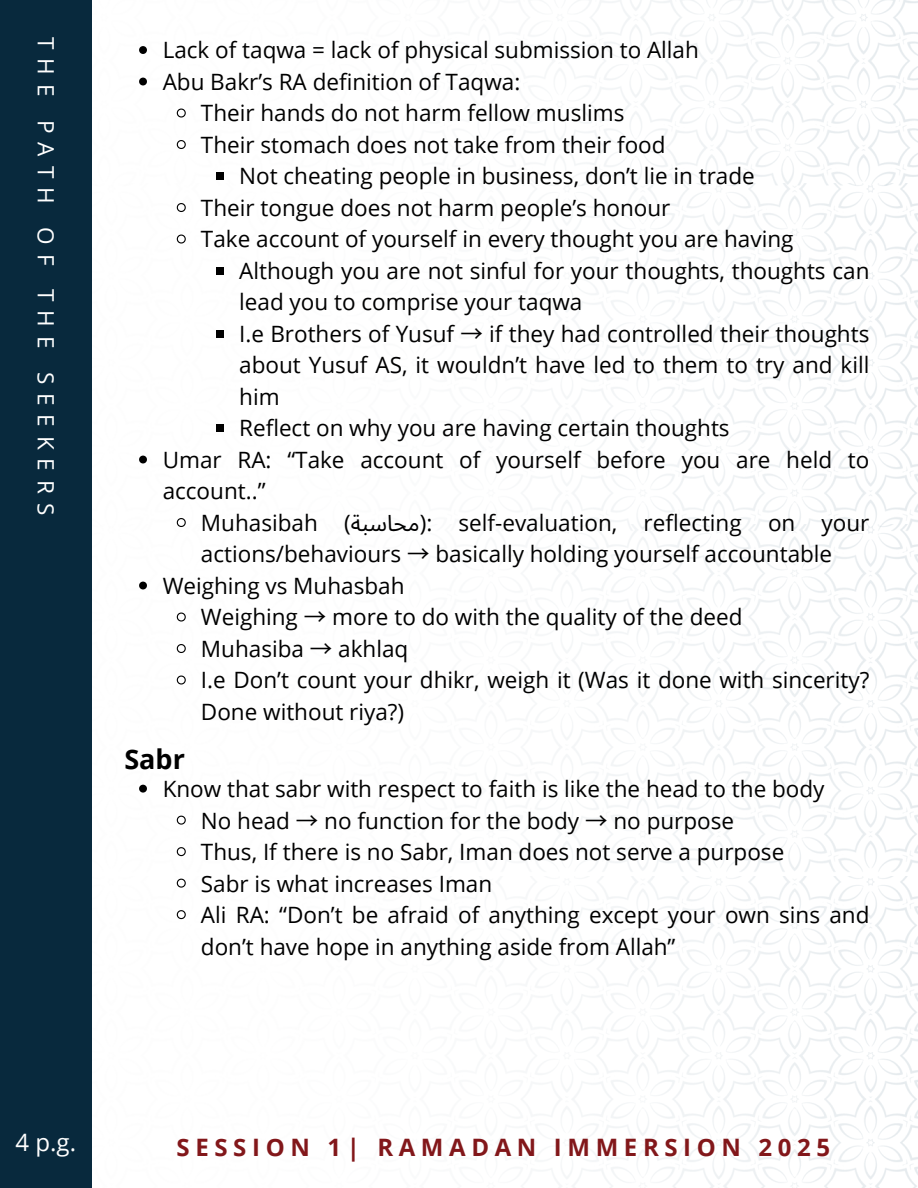
<style>
.page{position:relative;width:918px;height:1188px;background:#fff}
.page>*{position:absolute;margin:0;border:0;box-sizing:border-box;transform-origin:0 0}
.t1{font:700 27px "Open Sans";color:#000}
.t2{font:700 24px "Open Sans";letter-spacing:.235em;color:#82171a}
.t3{font:24px "Open Sans";color:#fff}
.t4{font:22.5px/31.5px "Open Sans";color:#000}
.t5{font:22.5px "Open Sans";letter-spacing:.395em;color:#fff}
.s1{font-family:"Noto Sans CJ Ksc"}
.s2{font-family:"Noto Sans Arabic"}
</style>
<div class="page">
<img style="left:141px;top:535px;width:777px;height:653px">
<img style="left:141px;top:190px;width:777px;height:345px">
<img style="left:141px;top:0;width:777px;height:190px">
<div style="left:0;top:0;width:92px;height:1188px;background:#08293d"></div>
<svg style="left:139px;top:46px;width:8px;height:8px"></svg>
<svg style="left:139px;top:78px;width:8px;height:7px"></svg>
<svg style="left:176px;top:108px;width:11px;height:10px"></svg>
<svg style="left:176px;top:139px;width:11px;height:11px"></svg>
<div style="left:216px;top:172px;width:7px;height:8px;background:#000"></div>
<svg style="left:176px;top:202px;width:11px;height:11px"></svg>
<svg style="left:176px;top:234px;width:11px;height:10px"></svg>
<div style="left:216px;top:267px;width:7px;height:7px;background:#000"></div>
<div style="left:216px;top:330px;width:7px;height:7px;background:#000"></div>
<div style="left:216px;top:424px;width:7px;height:8px;background:#000"></div>
<svg style="left:139px;top:456px;width:8px;height:7px"></svg>
<svg style="left:176px;top:517px;width:11px;height:11px"></svg>
<svg style="left:139px;top:582px;width:8px;height:7px"></svg>
<svg style="left:176px;top:612px;width:11px;height:10px"></svg>
<svg style="left:176px;top:643px;width:11px;height:11px"></svg>
<svg style="left:176px;top:675px;width:11px;height:10px"></svg>
<svg style="left:139px;top:785px;width:8px;height:8px"></svg>
<svg style="left:176px;top:815px;width:11px;height:10px"></svg>
<svg style="left:176px;top:846px;width:11px;height:11px"></svg>
<svg style="left:176px;top:878px;width:11px;height:10px"></svg>
<svg style="left:176px;top:909px;width:11px;height:11px"></svg>
<p class="t5" style="left:62px;top:37px;width:479px;rotate:90deg">THE PATH OF THE SEEKERS</p>
<p class="t4" style="left:163px;top:34px;width:538px">Lack of taqwa = lack of physical submission to Allah</p>
<p class="t4" style="left:163px;top:65px;width:359px">Abu Bakr’s RA definition of Taqwa:</p>
<p class="t4" style="left:201px;top:97px;width:425px">Their hands do not harm fellow muslims</p>
<p class="t4" style="left:201px;top:128px;width:466px">Their stomach does not take from their food</p>
<p class="t4" style="left:239px;top:160px;width:517px">Not cheating people in business, don’t lie in trade</p>
<p class="t4" style="left:201px;top:191px;width:471px">Their tongue does not harm people’s honour</p>
<p class="t4" style="left:201px;top:223px;width:594px">Take account of yourself in every thought you are having</p>
<p class="t4" style="left:239px;top:254px;width:632px">Although you are not sinful for your thoughts, thoughts can lead you to comprise your taqwa</p>
<p class="t4" style="left:239px;top:317px;width:632px;text-align:justify">I.e Brothers of Yusuf <span class="s1">→</span> if they had controlled their thoughts about Yusuf AS, it wouldn’t have led to them to try and kill him</p>
<p class="t4" style="left:239px;top:412px;width:492px">Reflect on why you are having certain thoughts</p>
<p class="t4" style="left:163px;top:443px;width:708px">Umar RA: “Take account of yourself before you are held to account..”</p>
<p class="t4" style="left:201px;top:506px;width:670px">Muhasibah ( <span class="s2">سبة حا م</span>(: self-evaluation, reflecting on your actions/behaviours <span class="s1">→</span> basically holding yourself accountable</p>
<p class="t4" style="left:163px;top:569px;width:243px">Weighing vs Muhasbah</p>
<p class="t4" style="left:201px;top:601px;width:543px">Weighing <span class="s1">→</span> more to do with the quality of the deed</p>
<p class="t4" style="left:201px;top:632px;width:209px">Muhasiba <span class="s1">→</span> akhlaq</p>
<p class="t4" style="left:201px;top:664px;width:670px">I.e Don’t count your dhikr, weigh it (Was it done with sincerity?<br>Done without riya?)</p>
<p class="t1" style="left:124px;top:741px;width:62px">Sabr</p>
<p class="t4" style="left:163px;top:773px;width:663px">Know that sabr with respect to faith is like the head to the body</p>
<p class="t4" style="left:201px;top:804px;width:535px">No head <span class="s1">→</span> no function for the body <span class="s1">→</span> no purpose</p>
<h1 class="t4" style="left:201px;top:836px;width:585px">Thus, If there is no Sabr, Iman does not serve a purpose</h1>
<p class="t4" style="left:201px;top:867px;width:293px">Sabr is what increases Iman</p>
<p class="t4" style="left:201px;top:899px;width:670px">Ali RA: “Don’t be afraid of anything except your own sins and don’t have hope in anything aside from Allah”</p>
<h3 class="t3" style="left:16px;top:1126px;width:15px">2</h3>
<p class="t2" style="left:177px;top:1130px;width:655px">SESSION 1| RAMADAN IMMERSION 2025</p>
<p class="t3" style="left:16px;top:1126px;width:62px">4 p.g.</p>
</div>
